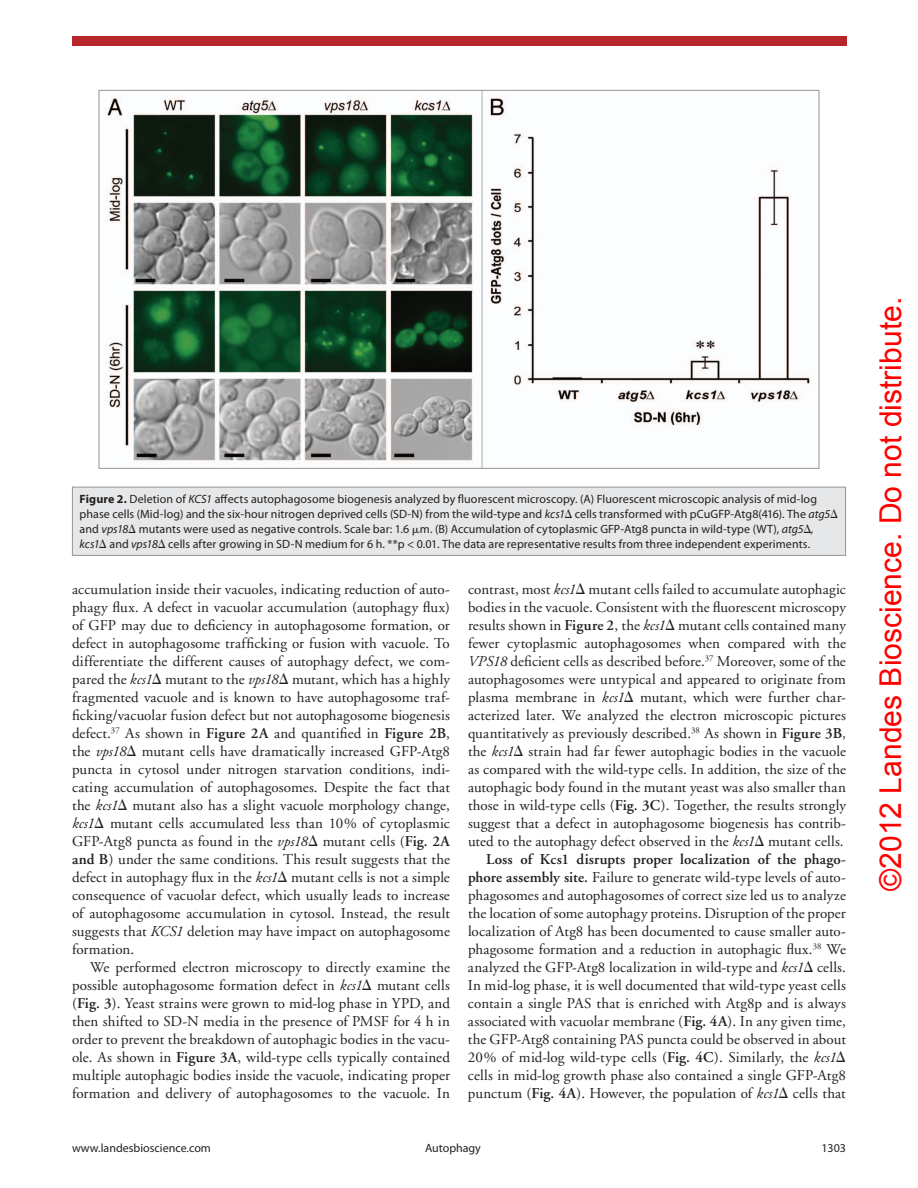
<style>
.page{position:relative;width:918px;height:1188px;background:#fff}
.page>*{position:absolute;margin:0;border:0;box-sizing:border-box;transform-origin:0 0}
.t1{font:30.15px "Arial";color:#f00}
.t2{font:15px/18px "Adobe Garamond";letter-spacing:.005em;color:#231f20;text-align:justify}
.t3{font:12px/15px "Myriad Pro";letter-spacing:.005em;color:#231f20}
.s1{font-weight:700}
.s2{font-style:italic}
.s3{font-family:"Universal Std Greekw Math Pi"}
.s4{font-weight:600}
</style>
<div class="page">
<div style="left:72px;top:36px;width:774px;height:10px;background:#b7262b"></div>
<div style="left:72px;top:487px;width:774px;height:68px;background:#e6e7e9"></div>
<div style="left:72px;top:487px;width:774px;height:69px;border:1px solid #939598"></div>
<img style="left:105px;top:92px;width:708px;height:375px">
<p class="t3" style="left:80px;top:492px;width:760px"><span class="s1">Figure 2.</span> Deletion of <span class="s2">KCS1</span> affects autophagosome biogenesis analyzed by fluorescent microscopy. (A) Fluorescent microscopic analysis of mid-log phase cells (Mid-log) and the six-hour nitrogen deprived cells (SD-N) from the wild-type and <span class="s2">kcs1</span><span class="s3">Δ</span> cells transformed with pCuGFP-Atg8(416). The <span class="s2">atg5</span><span class="s3">Δ </span>and <span class="s2">vps18</span><span class="s3">Δ</span> mutants were used as negative controls. Scale bar: 1.6 <span class="s3">μ</span>m. (B) Accumulation of cytoplasmic GFP-Atg8 puncta in wild-type (WT), <span class="s2">atg5</span><span class="s3">Δ</span><span class="s2">, kcs1</span><span class="s3">Δ</span> and <span class="s2">vps18</span><span class="s3">Δ</span> cells after growing in SD-N medium for 6 h. **p &lt; 0.01. The data are representative results from three independent experiments.</p>
<p class="t2" style="left:72px;top:581px;width:379px">accumulation inside their vacuoles, indicating reduction of auto&shy;phagy flux. A defect in vacuolar accumulation (autophagy flux) of GFP may due to deficiency in autophagosome formation, or defect in autophagosome trafficking or fusion with vacuole. To differentiate the different causes of autophagy defect, we com&shy;pared the <span class="s2">kcs1</span><span class="s3">Δ</span> mutant to the <span class="s2">vps18</span><span class="s3">Δ</span> mutant, which has a highly fragmented vacuole and is known to have autophagosome traf&shy;ficking/vacuolar fusion defect but not autophagosome biogenesis defect.<sup>37</sup> As shown in <span class="s4">Figure 2A</span> and quantified in <span class="s4">Figure 2B</span>, the <span class="s2">vps18</span><span class="s3">Δ</span> mutant cells have dramatically increased GFP-Atg8 puncta in cytosol under nitrogen starvation conditions, indi&shy;cating accumulation of autophagosomes. Despite the fact that the <span class="s2">kcs1</span><span class="s3">Δ</span> mutant also has a slight vacuole morphology change, <span class="s2">kcs1</span><span class="s3">Δ</span> mutant cells accumulated less than 10% of cytoplasmic GFP-Atg8 puncta as found in the <span class="s2">vps18</span><span class="s3">Δ</span> mutant cells (<span class="s4">Fig. 2A and B</span>) under the same conditions. This result suggests that the defect in autophagy flux in the <span class="s2">kcs1</span><span class="s3">Δ</span> mutant cells is not a simple consequence of vacuolar defect, which usually leads to increase of autophagosome accumulation in cytosol. Instead, the result suggests that <span class="s2">KCS1</span> deletion may have impact on autophagosome formation.</p>
<p class="t2" style="left:72px;top:959px;width:379px;text-indent:18px">We performed electron microscopy to directly examine the possible autophagosome formation defect in <span class="s2">kcs1</span><span class="s3">Δ</span> mutant cells (<span class="s4">Fig. 3</span>). Yeast strains were grown to mid-log phase in YPD, and then shifted to SD-N media in the presence of PMSF for 4 h in order to prevent the breakdown of autophagic bodies in the vacu&shy;ole. As shown in <span class="s4">Figure 3A</span>, wild-type cells typically contained multiple autophagic bodies inside the vacuole, indicating proper formation and delivery of autophagosomes to the vacuole. In</p>
<p class="t2" style="left:468px;top:581px;width:379px;text-align:right">contrast, most <span class="s2">kcs1</span><span class="s3">Δ</span> mutant cells failed to accumulate autophagic bodies in the vacuole. Consistent with the fluorescent microscopy results shown in <span class="s4">Figure 2</span>, the <span class="s2">kcs1</span><span class="s3">Δ</span> mutant cells contained many fewer cytoplasmic autophagosomes when compared with the <span class="s2">VPS18</span> deficient cells as described before.<sup>37</sup> Moreover, some of the autophagosomes were untypical and appeared to originate from plasma membrane in <span class="s2">kcs1</span><span class="s3">Δ</span> mutant, which were further char&shy;acterized later. We analyzed the electron microscopic pictures quantitatively as previously described.<sup>38</sup> As shown in <span class="s4">Figure 3B</span>, the <span class="s2">kcs1</span><span class="s3">Δ</span> strain had far fewer autophagic bodies in the vacuole as compared with the wild-type cells. In addition, the size of the autophagic body found in the mutant yeast was also smaller than those in wild-type cells (<span class="s4">Fig. 3C</span>). Together, the results strongly suggest that a defect in autophagosome biogenesis has contrib&shy;uted to the autophagy defect observed in the <span class="s2">kcs1</span><span class="s3">Δ</span> mutant cells.<br><span class="s4">Loss of Kcs1 disrupts proper localization of the phago&shy;phore assembly site.</span> Failure to generate wild-type levels of auto&shy;phagosomes and autophagosomes of correct size led us to analyze the location of some autophagy proteins. Disruption of the proper localization of Atg8 has been documented to cause smaller auto&shy;phagosome formation and a reduction in autophagic flux.<sup>38</sup> We analyzed the GFP-Atg8 localization in wild-type and <span class="s2">kcs1</span><span class="s3">Δ</span> cells.<br>In mid-log phase, it is well documented that wild-type yeast cells contain a single PAS that is enriched with Atg8p and is always associated with vacuolar membrane (<span class="s4">Fig. 4A</span>). In any given time, the GFP-Atg8 containing PAS puncta could be observed in about 20% of mid-log wild-type cells (<span class="s4">Fig. 4C</span>). Similarly, the <span class="s2">kcs1</span><span class="s3">Δ </span>cells in mid-log growth phase also contained a single GFP-Atg8 punctum (<span class="s4">Fig. 4A</span>). However, the population of <span class="s2">kcs1</span><span class="s3">Δ</span> cells that</p>
<p class="t3" style="left:72px;top:1140px;width:140px">www.landesbioscience.com</p>
<p class="t3" style="left:425px;top:1140px;width:57px">Autophagy</p>
<p class="t3" style="left:821px;top:1140px;width:26px">1303</p>
<h1 class="t1" style="left:871px;top:891px;width:595px;rotate:-90deg">©2012 Landes Bioscience. Do not distribute.</h1>
</div>
